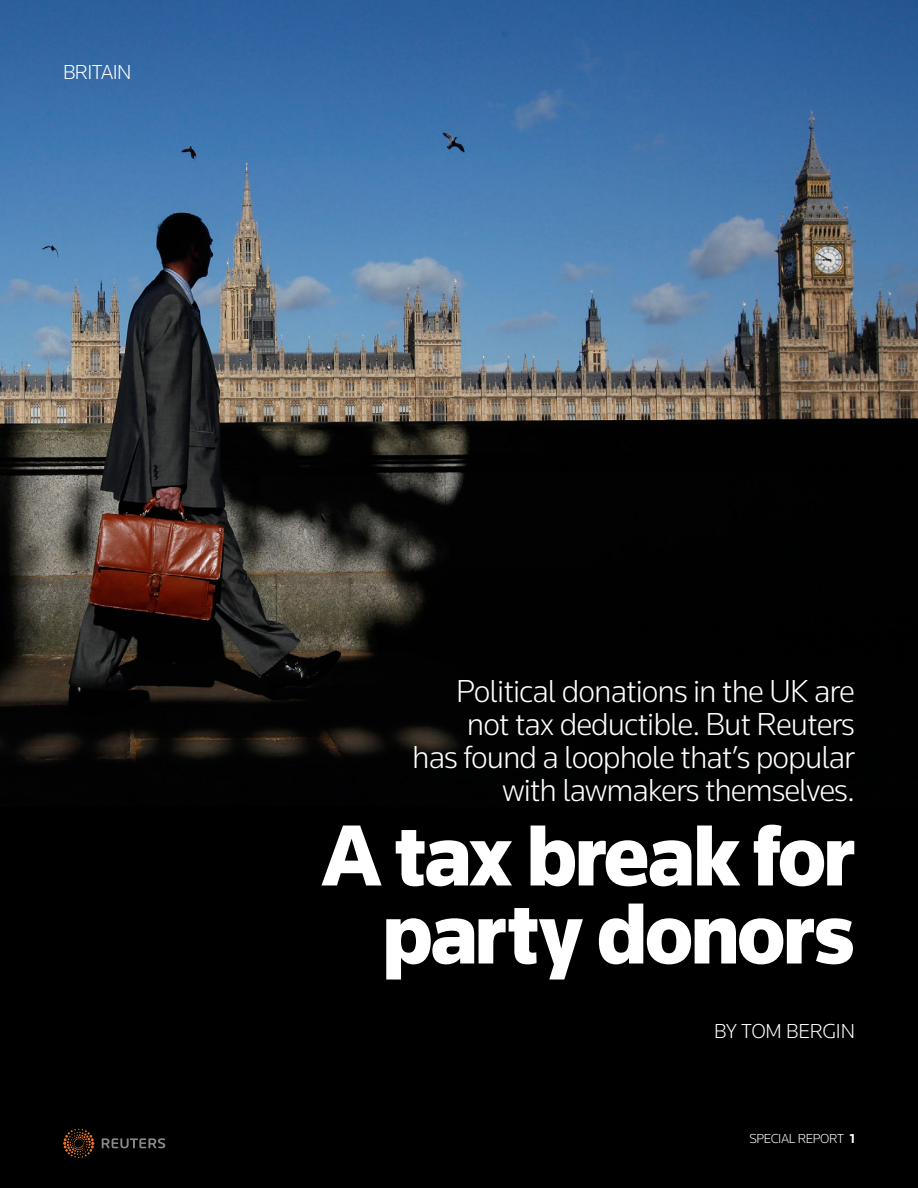
<style>
.page{position:relative;width:918px;height:1188px;background:#000}
.page>*{position:absolute;margin:0;border:0;box-sizing:border-box;transform-origin:0 0}
.t1{font:900 90px/78px "Knowledge";letter-spacing:-.04em;color:#fff;text-align:right}
.t2{font:300 33px/33px "Knowledge";letter-spacing:-.03em;color:#fff;text-align:right}
.t3{font:300 21px "Knowledge";letter-spacing:-.01em;color:#fff}
.t4{font:300 21px "Knowledge";letter-spacing:-.03em;color:#fff}
.t5{font:300 13.5px "Knowledge";letter-spacing:-.03em;color:#fff}
.s1{font-weight:700}
</style>
<div class="page">
<img style="left:0;top:0;width:918px;height:763px">
<svg style="left:102px;top:1138px;width:63px;height:10px"></svg>
<svg style="left:63px;top:1129px;width:31px;height:27px"></svg>
<p class="t4" style="left:63px;top:59px;width:70px">BRITAIN</p>
<p class="t2" style="left:412px;top:674px;width:444px">Political donations in the UK are not tax deductible. But Reuters<br>has found a loophole that’s popular with lawmakers themselves.</p>
<h1 class="t1" style="left:321px;top:815px;width:535px">A tax break for party donors</h1>
<p class="t3" style="left:714px;top:1018px;width:142px">BY TOM BERGIN</p>
<p class="t5" style="left:749px;top:1130px;width:107px">SPECIAL REPORT <span class="s1">1</span></p>
</div>
